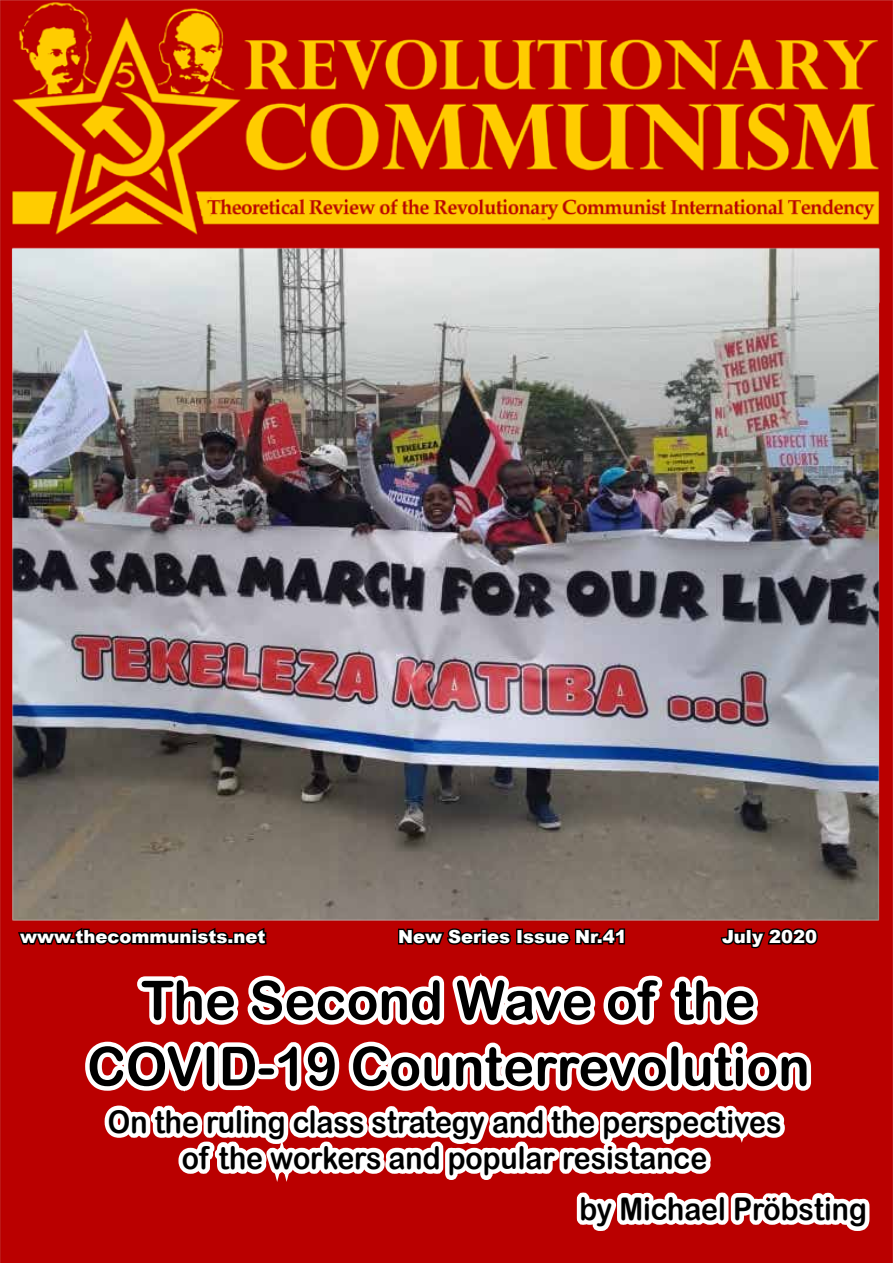
<style>
.page{position:relative;width:893px;height:1263px;background:#fff}
.page>*{position:absolute;margin:0;border:0;box-sizing:border-box;transform-origin:0 0}
.t1{font:54px/66px "Arial Rounded MT Bold";color:#000;text-align:center}
.t2{font:31.35px/36px "Arial Rounded MT Bold";color:#000;text-align:center;scale:.91 1}
.t3{font:900 18px "Arial";color:#fff}
</style>
<div class="page">
<img style="left:0;top:0;width:893px;height:1263px">
<svg style="left:16px;top:925px;width:861px;height:326px"></svg>
<p class="t3" style="left:20px;top:923px;width:247px">www.thecommunists.net</p>
<p class="t3" style="left:398px;top:923px;width:230px">New Series Issue Nr.41</p>
<p class="t3" style="left:722px;top:923px;width:96px">July 2020</p>
<h1 class="t1" style="left:87px;top:967px;width:724px">The Second Wave of the<br>COVID-19 Counterrevolution</h1>
<p class="t2" style="left:108px;top:1103px;width:742px">On the ruling class strategy and the perspectives of the workers and popular resistance</p>
<p class="t2" style="left:579px;top:1190px;width:317px">by Michael Pröbsting</p>
</div>
